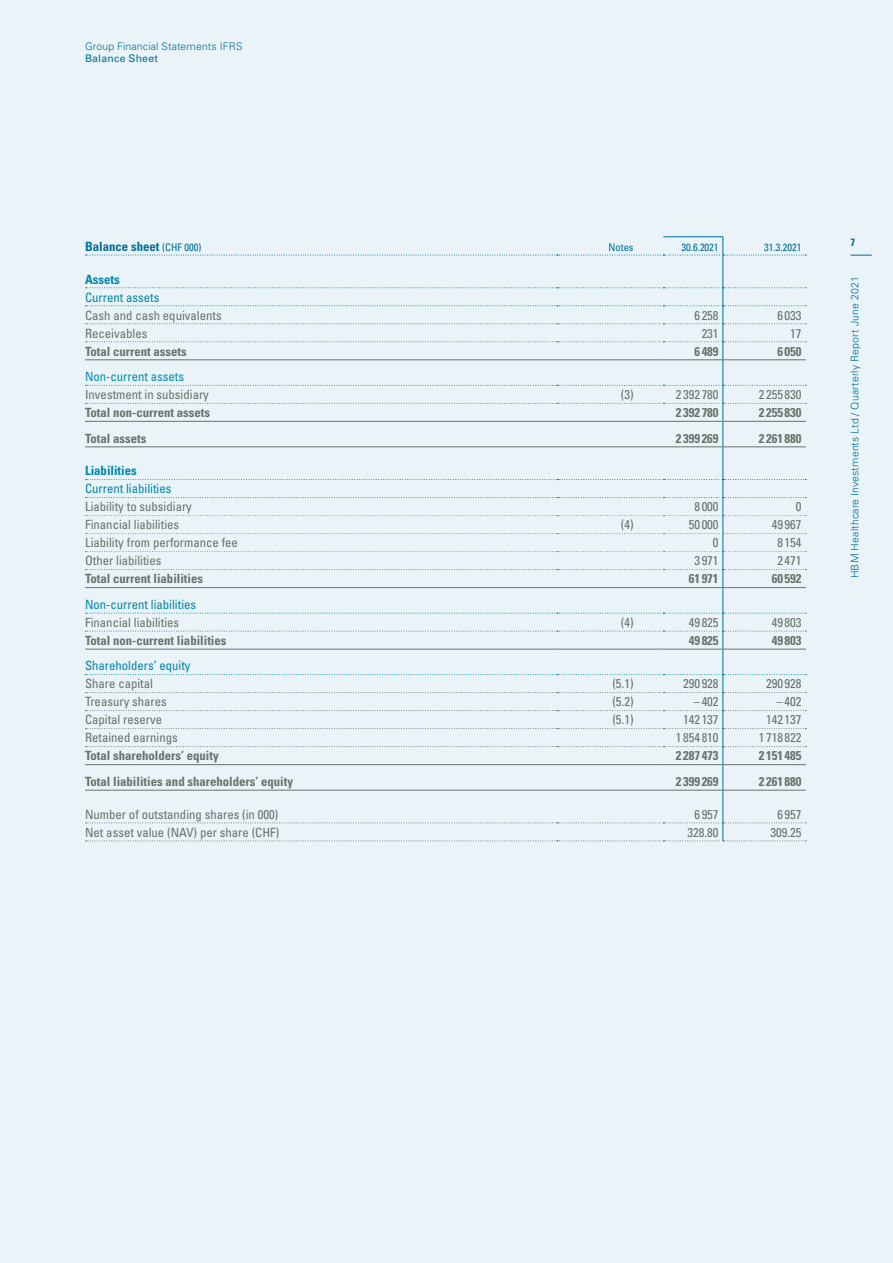
<style>
.page{position:relative;width:893px;height:1263px;background:#e9f3f8}
.page>*{position:absolute;margin:0;border:0;box-sizing:border-box;transform-origin:0 0}
.t1{font:condensed 12.75px "Univers LT Std";color:#68726a}
.t2{font:700 condensed 12.75px "Univers LT Std";color:#68726a}
.t3{font:condensed 12.75px "Univers LT Std";color:#0086a9}
.t4{font:700 condensed 12.75px "Univers LT Std";color:#006f95}
.t5{font:700 condensed 12.75px "Univers LT Std";color:#0086a9}
.t6{font:condensed 12.75px "Univers LT Std";color:#008daf}
.t7{font:300 10.5px "Univers LT Std";letter-spacing:.015em;color:#006f95}
.t8{font:condensed 10.5px "Univers LT Std";color:#006f95}
.t9{font:10.5px "Univers LT Std";letter-spacing:.025em;color:#006f95}
.t10{font:700 condensed 10.5px "Univers LT Std";color:#006f95}
.s1{font-weight:400;font-size:10.5px}
</style>
<div class="page">
<svg style="left:850px;top:255px;width:22px;height:1px"></svg>
<hr style="left:85px;top:790px;width:472px;height:1px;background:#68726a">
<hr style="left:557px;top:790px;width:106px;height:1px;background:#68726a">
<hr style="left:663px;top:790px;width:59px;height:1px;background:#68726a">
<hr style="left:723px;top:790px;width:83px;height:1px;background:#68726a">
<hr style="left:663px;top:236px;width:60px;height:1px;background:#006f95">
<svg style="left:85px;top:237px;width:721px;height:19px"></svg>
<hr style="left:722px;top:255px;width:1px;height:33px;background:#006f95">
<svg style="left:85px;top:287px;width:721px;height:160px"></svg>
<hr style="left:722px;top:447px;width:1px;height:33px;background:#006f95">
<hr style="left:722px;top:790px;width:1px;height:33px;background:#006f95">
<svg style="left:85px;top:822px;width:721px;height:19px"></svg>
<svg style="left:85px;top:479px;width:721px;height:311px"></svg>
<p class="t7" style="left:85px;top:40px;width:159px">Group Financial Statements IFRS</p>
<p class="t9" style="left:85px;top:52px;width:75px">Balance Sheet</p>
<p class="t4" style="left:85px;top:238px;width:118px">Balance sheet <span class="s1">(CHF 000)</span></p>
<p class="t8" style="left:608px;top:240px;width:27px">Notes</p>
<p class="t8" style="left:681px;top:240px;width:39px">30.6.2021</p>
<p class="t8" style="left:764px;top:240px;width:39px">31.3.2021</p>
<p class="t5" style="left:85px;top:271px;width:36px">Assets</p>
<p class="t3" style="left:85px;top:289px;width:76px">Current assets</p>
<p class="t1" style="left:85px;top:307px;width:138px">Cash and cash equivalents</p>
<p class="t1" style="left:694px;top:307px;width:26px">6 258</p>
<p class="t1" style="left:777px;top:307px;width:26px">6 033</p>
<p class="t1" style="left:85px;top:325px;width:64px">Receivables</p>
<p class="t1" style="left:702px;top:325px;width:18px">231</p>
<p class="t1" style="left:790px;top:325px;width:13px">17</p>
<p class="t2" style="left:85px;top:343px;width:103px">Total current assets</p>
<p class="t2" style="left:694px;top:343px;width:26px">6 489</p>
<p class="t2" style="left:777px;top:343px;width:26px">6 050</p>
<p class="t6" style="left:85px;top:368px;width:101px">Non-current assets</p>
<p class="t1" style="left:85px;top:386px;width:125px">Investment in subsidiary</p>
<p class="t1" style="left:621px;top:386px;width:14px">(3)</p>
<p class="t1" style="left:676px;top:386px;width:44px">2 392 780</p>
<p class="t1" style="left:759px;top:386px;width:44px">2 255 830</p>
<p class="t2" style="left:85px;top:405px;width:127px">Total non-current assets</p>
<p class="t2" style="left:676px;top:405px;width:44px">2 392 780</p>
<p class="t2" style="left:759px;top:405px;width:44px">2 255 830</p>
<p class="t2" style="left:85px;top:430px;width:63px">Total assets</p>
<p class="t2" style="left:676px;top:430px;width:44px">2 399 269</p>
<p class="t2" style="left:759px;top:430px;width:44px">2 261 880</p>
<p class="t5" style="left:85px;top:463px;width:53px">Liabilities</p>
<p class="t3" style="left:85px;top:481px;width:88px">Current liabilities</p>
<p class="t1" style="left:85px;top:499px;width:108px">Liability to subsidiary</p>
<p class="t1" style="left:694px;top:499px;width:26px">8 000</p>
<p class="t1" style="left:796px;top:499px;width:7px">0</p>
<p class="t1" style="left:85px;top:517px;width:96px">Financial liabilities</p>
<p class="t1" style="left:621px;top:517px;width:14px">(4)</p>
<p class="t1" style="left:689px;top:517px;width:31px">50 000</p>
<p class="t1" style="left:772px;top:517px;width:31px">49 967</p>
<p class="t1" style="left:85px;top:535px;width:154px">Liability from performance fee</p>
<p class="t1" style="left:713px;top:535px;width:7px">0</p>
<p class="t1" style="left:777px;top:535px;width:26px">8 154</p>
<p class="t1" style="left:85px;top:553px;width:78px">Other liabilities</p>
<p class="t1" style="left:694px;top:553px;width:26px">3 971</p>
<p class="t1" style="left:777px;top:553px;width:26px">2 471</p>
<p class="t2" style="left:85px;top:571px;width:120px">Total current liabilities</p>
<p class="t2" style="left:689px;top:571px;width:31px">61 971</p>
<p class="t2" style="left:772px;top:571px;width:31px">60 592</p>
<p class="t3" style="left:85px;top:596px;width:113px">Non-current liabilities</p>
<p class="t1" style="left:85px;top:614px;width:96px">Financial liabilities</p>
<p class="t1" style="left:621px;top:614px;width:14px">(4)</p>
<p class="t1" style="left:689px;top:614px;width:31px">49 825</p>
<p class="t1" style="left:772px;top:614px;width:31px">49 803</p>
<p class="t2" style="left:85px;top:632px;width:143px">Total non-current liabilities</p>
<p class="t2" style="left:689px;top:632px;width:31px">49 825</p>
<p class="t2" style="left:772px;top:632px;width:31px">49 803</p>
<p class="t3" style="left:85px;top:658px;width:107px">Shareholders’ equity</p>
<p class="t1" style="left:85px;top:676px;width:69px">Share capital</p>
<p class="t1" style="left:612px;top:676px;width:23px">(5.1)</p>
<p class="t1" style="left:683px;top:676px;width:37px">290 928</p>
<p class="t1" style="left:766px;top:676px;width:37px">290 928</p>
<p class="t1" style="left:85px;top:694px;width:83px">Treasury shares</p>
<p class="t1" style="left:612px;top:694px;width:23px">(5.2)</p>
<p class="t1" style="left:694px;top:694px;width:26px">–402</p>
<p class="t1" style="left:777px;top:694px;width:26px">–402</p>
<p class="t1" style="left:85px;top:712px;width:79px">Capital reserve</p>
<p class="t1" style="left:612px;top:712px;width:23px">(5.1)</p>
<p class="t1" style="left:683px;top:712px;width:37px">142 137</p>
<p class="t1" style="left:766px;top:712px;width:37px">142 137</p>
<p class="t1" style="left:85px;top:730px;width:94px">Retained earnings</p>
<p class="t1" style="left:676px;top:730px;width:44px">1 854 810</p>
<p class="t1" style="left:759px;top:730px;width:44px">1 718 822</p>
<p class="t2" style="left:85px;top:748px;width:135px">Total shareholders’ equity</p>
<p class="t2" style="left:676px;top:748px;width:44px">2 287 473</p>
<p class="t2" style="left:759px;top:748px;width:44px">2 151 485</p>
<p class="t2" style="left:85px;top:774px;width:210px">Total liabilities and shareholders’ equity</p>
<p class="t2" style="left:676px;top:774px;width:44px">2 399 269</p>
<p class="t2" style="left:759px;top:774px;width:44px">2 261 880</p>
<p class="t1" style="left:85px;top:806px;width:195px">Number of outstanding shares (in 000)</p>
<p class="t1" style="left:694px;top:806px;width:26px">6 957</p>
<p class="t1" style="left:777px;top:806px;width:26px">6 957</p>
<p class="t1" style="left:85px;top:824px;width:196px">Net asset value (NAV) per share (CHF)</p>
<p class="t1" style="left:687px;top:824px;width:33px">328.80</p>
<p class="t1" style="left:770px;top:824px;width:33px">309.25</p>
<p class="t10" style="left:850px;top:236px;width:6px">7</p>
<p class="t7" style="left:848px;top:578px;width:304px;rotate:-90deg">HBM Healthcare Investments Ltd / Quarterly Report June 2021</p>
</div>
